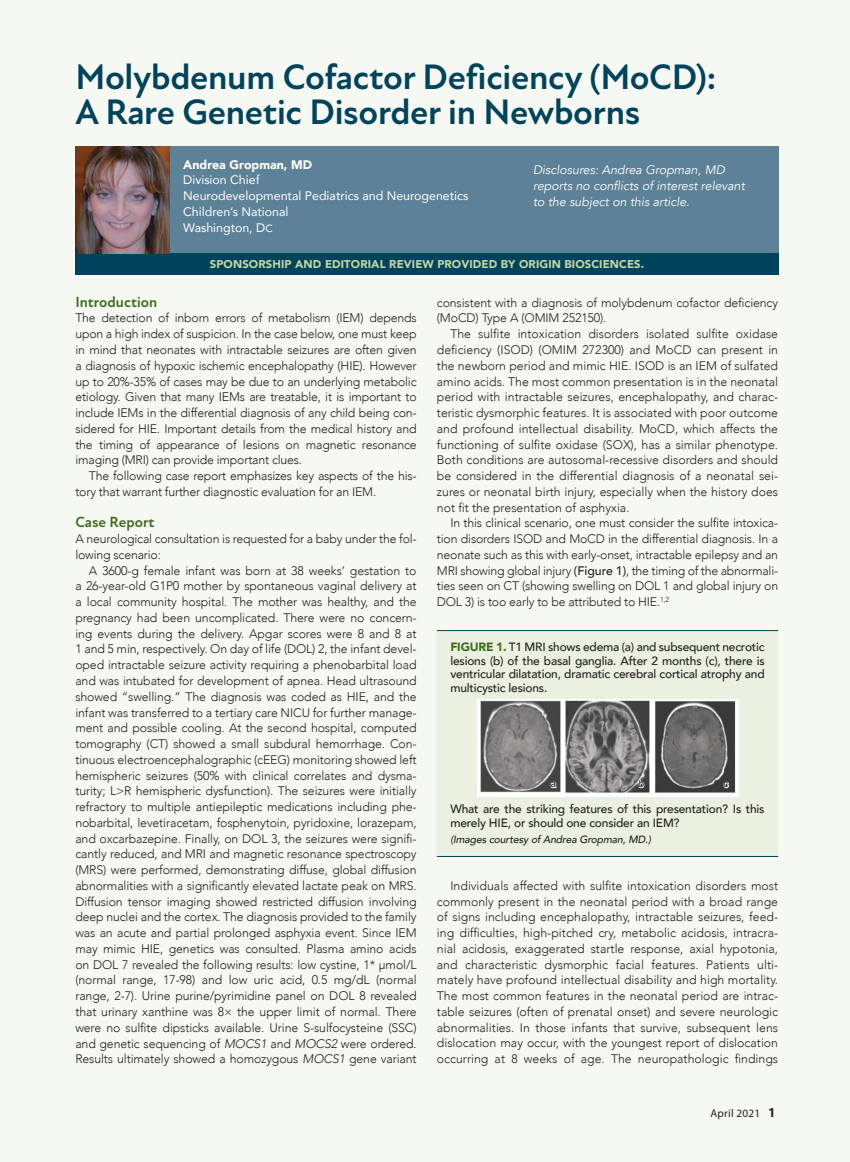
<style>
.page{position:relative;width:850px;height:1162px;background:#fff}
.page>*{position:absolute;margin:0;border:0;box-sizing:border-box;transform-origin:0 0}
.t1{font:700 36px/34.5px "Atten New";letter-spacing:-.01em;color:#00435c}
.t2{font:700 15px "Atten New";color:#3d6b1d}
.t3{font:300 12.3px/15.8px "Avenir";letter-spacing:-.015em;color:#231f20;text-align:justify}
.t4{font:italic 12.3px/15.8px "Avenir";color:#fff}
.t5{font:12.3px/15.8px "Avenir";color:#fff}
.t6{font:900 12.3px "Avenir";color:#fff}
.t7{font:500 12px/13.5px "Avenir";letter-spacing:-.015em;color:#231f20;text-align:justify}
.t8{font:900 11.25px "Avenir";letter-spacing:.01em;color:#c6d7a3}
.t9{font:11.25px "Myriad Pro";letter-spacing:.02em;color:#231f20}
.t10{font:italic 500 10.5px "Avenir";letter-spacing:-.015em;color:#231f20}
.t11{font:9.75px "Arial";color:#231f20}
.s1{font-size:10.5px}
.s2{font-style:italic}
.s3{font-weight:500}
.s4{font-weight:900;color:#3d6b1d}
.s5{font-weight:700;font-size:13.5px}
</style>
<div class="page">
<div style="left:0;top:0;width:850px;height:1161px;background:#f6f9f1"></div>
<div style="left:437px;top:629px;width:341px;height:227px;background:#ebf1e0"></div>
<div style="left:75px;top:146px;width:703px;height:124px;background:#5d8298"></div>
<div style="left:75px;top:253px;width:703px;height:21px;background:#00435c"></div>
<hr style="left:437px;top:630px;width:341px;height:1px;background:#00435c">
<hr style="left:437px;top:855px;width:341px;height:1px;background:#00435c">
<img style="left:75px;top:146px;width:95px;height:107px">
<img style="left:477px;top:699px;width:261px;height:97px">
<svg style="left:549px;top:780px;width:9px;height:9px"></svg>
<svg style="left:638px;top:779px;width:7px;height:9px"></svg>
<svg style="left:722px;top:780px;width:7px;height:9px"></svg>
<h1 class="t1" style="left:76px;top:61px;width:642px">Molybdenum Cofactor Deficiency (MoCD):<br>A Rare Genetic Disorder in Newborns</h1>
<p class="t6" style="left:183px;top:154px;width:130px">Andrea Gropman, MD</p>
<p class="t5" style="left:183px;top:172px;width:287px">Division Chief<br>Neurodevelopmental Pediatrics and Neurogenetics<br>Children’s National<br>Washington, D<span class="s1">C</span></p>
<p class="t4" style="left:533px;top:162px;width:213px">Disclosures: Andrea Gropman, MD reports no conflicts of interest relevant to the subject on this article.</p>
<p class="t8" style="left:210px;top:254px;width:436px">SPONSORSHIP AND EDITORIAL REVIEW PROVIDED BY ORIGIN BIOSCIENCES.</p>
<p class="t2" style="left:75px;top:293px;width:83px">Introduction</p>
<p class="t3" style="left:75px;top:310px;width:343px">The detection of inborn errors of metabolism (IEM) depends upon a high index of suspicion. In the case below, one must keep in mind that neonates with intractable seizures are often given a diagnosis of hypoxic ischemic encephalopathy (HIE). However up to 20%-35% of cases may be due to an underlying metabolic etiology. Given that many IEMs are treatable, it is important to include IEMs in the differential diagnosis of any child being con&shy;sidered for HIE. Important details from the medical history and the timing of appearance of lesions on magnetic resonance imaging (MRI) can provide important clues.</p>
<p class="t3" style="left:75px;top:468px;width:343px;text-indent:13px">The following case report emphasizes key aspects of the his&shy;tory that warrant further diagnostic evaluation for an IEM.</p>
<p class="t2" style="left:75px;top:513px;width:81px">Case Report</p>
<p class="t3" style="left:75px;top:531px;width:343px">A neurological consultation is requested for a baby under the fol&shy;lowing scenario:</p>
<p class="t3" style="left:75px;top:562px;width:343px;text-indent:13px">A 3600-g female infant was born at 38 weeks’ gestation to a 26-year-old G1P0 mother by spontaneous vaginal delivery at a local community hospital. The mother was healthy, and the pregnancy had been uncomplicated. There were no concern&shy;ing events during the delivery. Apgar scores were 8 and 8 at 1 and 5 min, respectively. On day of life (DOL) 2, the infant devel&shy;oped intractable seizure activity requiring a phenobarbital load and was intubated for development of apnea. Head ultrasound showed “swelling.” The diagnosis was coded as HIE, and the infant was transferred to a tertiary care NICU for further manage&shy;ment and possible cooling. At the second hospital, computed tomography (CT) showed a small subdural hemorrhage. Con&shy;tinuous electroencephalographic (cEEG) monitoring showed left hemispheric seizures (50% with clinical correlates and dysma&shy;turity; L&gt;R hemispheric dysfunction). The seizures were initially refractory to multiple antiepileptic medications including phe&shy;nobarbital, levetiracetam, fosphenytoin, pyridoxine, lorazepam, and oxcarbazepine. Finally, on DOL 3, the seizures were signifi&shy;cantly reduced, and MRI and magnetic resonance spectroscopy (MRS) were performed, demonstrating diffuse, global diffusion abnormalities with a significantly elevated lactate peak on MRS.<br>Diffusion tensor imaging showed restricted diffusion involving deep nuclei and the cortex. The diagnosis provided to the family was an acute and partial prolonged asphyxia event. Since IEM may mimic HIE, genetics was consulted. Plasma amino acids on DOL 7 revealed the following results: low cystine, 1* μmol/L (normal range, 17-98) and low uric acid, 0.5 mg/dL (normal range, 2-7). Urine purine/pyrimidine panel on DOL 8 revealed that urinary xanthine was 8× the upper limit of normal. There were no sulfite dipsticks available. Urine S-sulfocysteine (SSC) and genetic sequencing of <span class="s2">MOCS1</span> and <span class="s2">MOCS2</span> were ordered.<br>Results ultimately showed a homozygous <span class="s2">MOCS1</span> gene variant</p>
<p class="t3" style="left:437px;top:294px;width:343px">consistent with a diagnosis of molybdenum cofactor deficiency (MoCD) Type A (OMIM 252150).</p>
<p class="t3" style="left:437px;top:326px;width:343px;text-indent:13px">The sulfite intoxication disorders isolated sulfite oxidase deficiency (ISOD) (OMIM 272300) and MoCD can present in the newborn period and mimic HIE. ISOD is an IEM of sulfated amino acids. The most common presentation is in the neonatal period with intractable seizures, encephalopathy, and charac&shy;teristic dysmorphic features. It is associated with poor outcome and profound intellectual disability. MoCD, which affects the functioning of sulfite oxidase (SOX), has a similar phenotype.<br>Both conditions are autosomal-recessive disorders and should be considered in the differential diagnosis of a neonatal sei&shy;zures or neonatal birth injury, especially when the history does not fit the presentation of asphyxia.</p>
<p class="t3" style="left:437px;top:515px;width:343px;text-indent:13px">In this clinical scenario, one must consider the sulfite intoxica&shy;tion disorders ISOD and MoCD in the differential diagnosis. In a neonate such as this with early-onset, intractable epilepsy and an MRI showing global injury <span class="s3">(Figure 1)</span>, the timing of the abnormali&shy;ties seen on CT (showing swelling on DOL 1 and global injury on DOL 3) is too early to be attributed to HIE.<sup>1,2</sup></p>
<p class="t7" style="left:450px;top:639px;width:316px"><span class="s4">FIGURE 1.</span> T1 MRI shows edema (a) and subsequent necrotic lesions (b) of the basal ganglia. After 2 months (c), there is ventricular dilatation, dramatic cerebral cortical atrophy and multicystic lesions.</p>
<p class="t11" style="left:551px;top:777px;width:7px">a</p>
<p class="t11" style="left:638px;top:777px;width:7px">b</p>
<p class="t11" style="left:723px;top:777px;width:6px">c</p>
<p class="t7" style="left:450px;top:801px;width:316px">What are the striking features of this presentation? Is this merely HIE, or should one consider an IEM?</p>
<p class="t10" style="left:450px;top:832px;width:202px">(Images courtesy of Andrea Gropman, MD.)</p>
<p class="t3" style="left:437px;top:877px;width:343px;text-indent:14px">Individuals affected with sulfite intoxication disorders most commonly present in the neonatal period with a broad range of signs including encephalopathy, intractable seizures, feed&shy;ing difficulties, high-pitched cry, metabolic acidosis, intracra&shy;nial acidosis, exaggerated startle response, axial hypotonia, and characteristic dysmorphic facial features. Patients ulti&shy;mately have profound intellectual disability and high mortality.<br>The most common features in the neonatal period are intrac&shy;table seizures (often of prenatal onset) and severe neurologic abnormalities. In those infants that survive, subsequent lens dislocation may occur, with the youngest report of dislocation occurring at 8 weeks of age. The neuropathologic findings</p>
<p class="t9" style="left:710px;top:1106px;width:67px">April 2021 <span class="s5">1</span></p>
</div>
